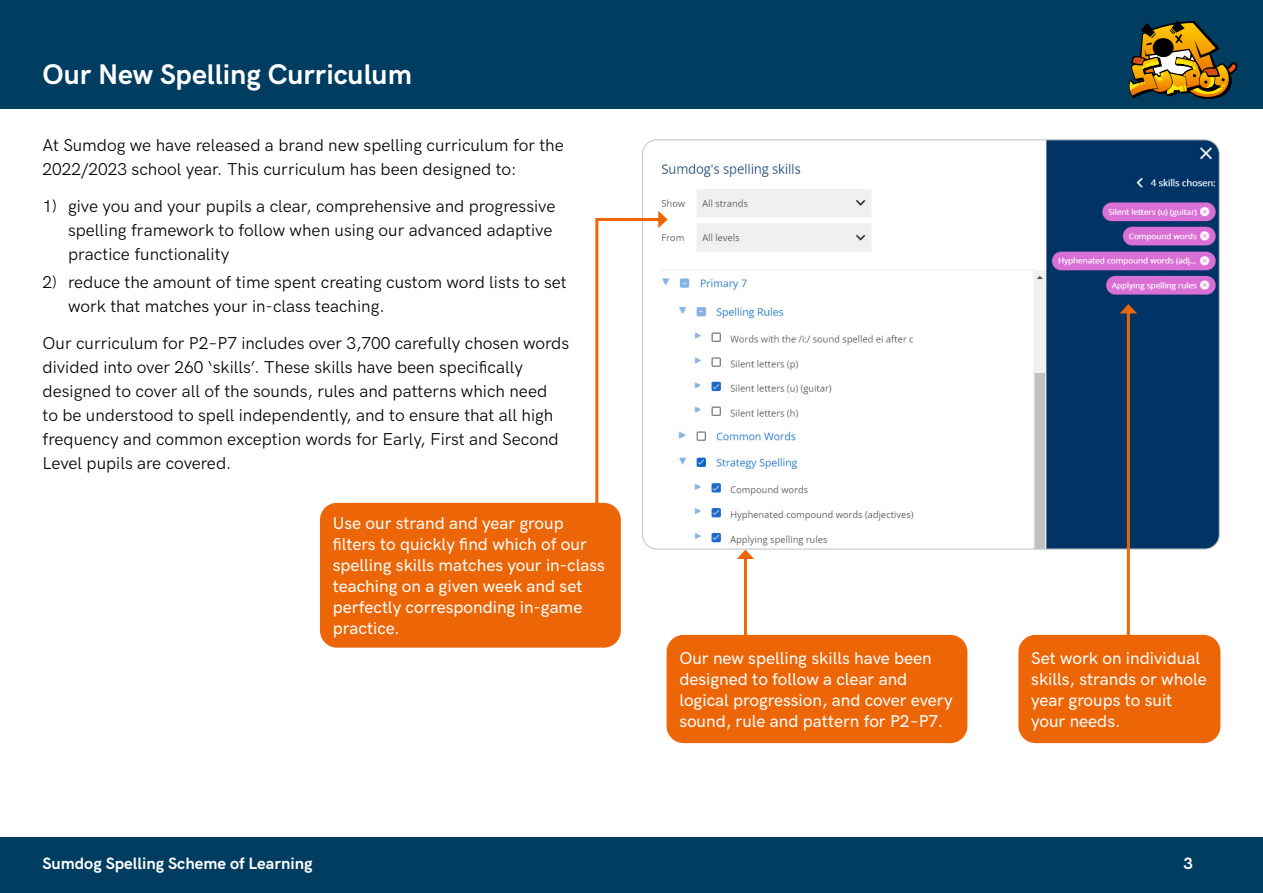
<style>
.page{position:relative;width:1263px;height:893px;background:#fff}
.page>*{position:absolute;margin:0;border:0;box-sizing:border-box;transform-origin:0 0}
.t1{font:700 28.5px "HK Grotesk";color:#fff}
.t2{font:17.25px/24px "HK Grotesk";color:#000}
.t3{font:500 17.25px/21px "HK Grotesk";color:#fff}
.t4{font:700 16.5px "HK Grotesk";color:#fff}
</style>
<div class="page">
<div style="left:0;top:0;width:1263px;height:109px;background:#003d61"></div>
<div style="left:0;top:838px;width:1263px;height:55px;background:#003d61"></div>
<img style="left:642px;top:141px;width:576px;height:407px">
<svg style="left:1129px;top:20px;width:108px;height:79px"></svg>
<svg style="left:594px;top:211px;width:74px;height:339px"></svg>
<div style="left:320px;top:503px;width:301px;height:145px;background:#ec6608;border-radius:17px"></div>
<svg style="left:737px;top:550px;width:212px;height:85px"></svg>
<div style="left:666px;top:635px;width:301px;height:108px;background:#ec6608;border-radius:17px"></div>
<svg style="left:1120px;top:304px;width:53px;height:331px"></svg>
<div style="left:1018px;top:635px;width:202px;height:108px;background:#ec6608;border-radius:17px"></div>
<h1 class="t1" style="left:43px;top:52px;width:371px">Our New Spelling Curriculum</h1>
<p class="t2" style="left:43px;top:132px;width:523px">At Sumdog we have released a brand new spelling curriculum for the<br>2022/2023 school year. This curriculum has been designed to:</p>
<p class="t2" style="left:68px;top:193px;width:489px;text-indent:-26px">1) give you and your pupils a clear, comprehensive and progressive spelling framework to follow when using our advanced adaptive practice functionality</p>
<p class="t2" style="left:68px;top:269px;width:500px;text-indent:-26px">2) reduce the amount of time spent creating custom word lists to set work that matches your in-class teaching.</p>
<p class="t2" style="left:43px;top:330px;width:528px">Our curriculum for P2–P7 includes over 3,700 carefully chosen words divided into over 260 ‘skills’. These skills have been specifically designed to cover all of the sounds, rules and patterns which need<br>to be understood to spell independently, and to ensure that all high frequency and common exception words for Early, First and Second Level pupils are covered.</p>
<p class="t3" style="left:333px;top:511px;width:274px">Use our strand and year group filters to quickly find which of our spelling skills matches your in-class teaching on a given week and set perfectly corresponding in-game practice.</p>
<p class="t3" style="left:679px;top:646px;width:275px">Our new spelling skills have been designed to follow a clear and logical progression, and cover every sound, rule and pattern for P2–P7.</p>
<p class="t3" style="left:1031px;top:646px;width:177px">Set work on individual skills, strands or whole year groups to suit your needs.</p>
<p class="t4" style="left:43px;top:850px;width:271px">Sumdog Spelling Scheme of Learning</p>
<p class="t4" style="left:1183px;top:850px;width:11px">3</p>
</div>
